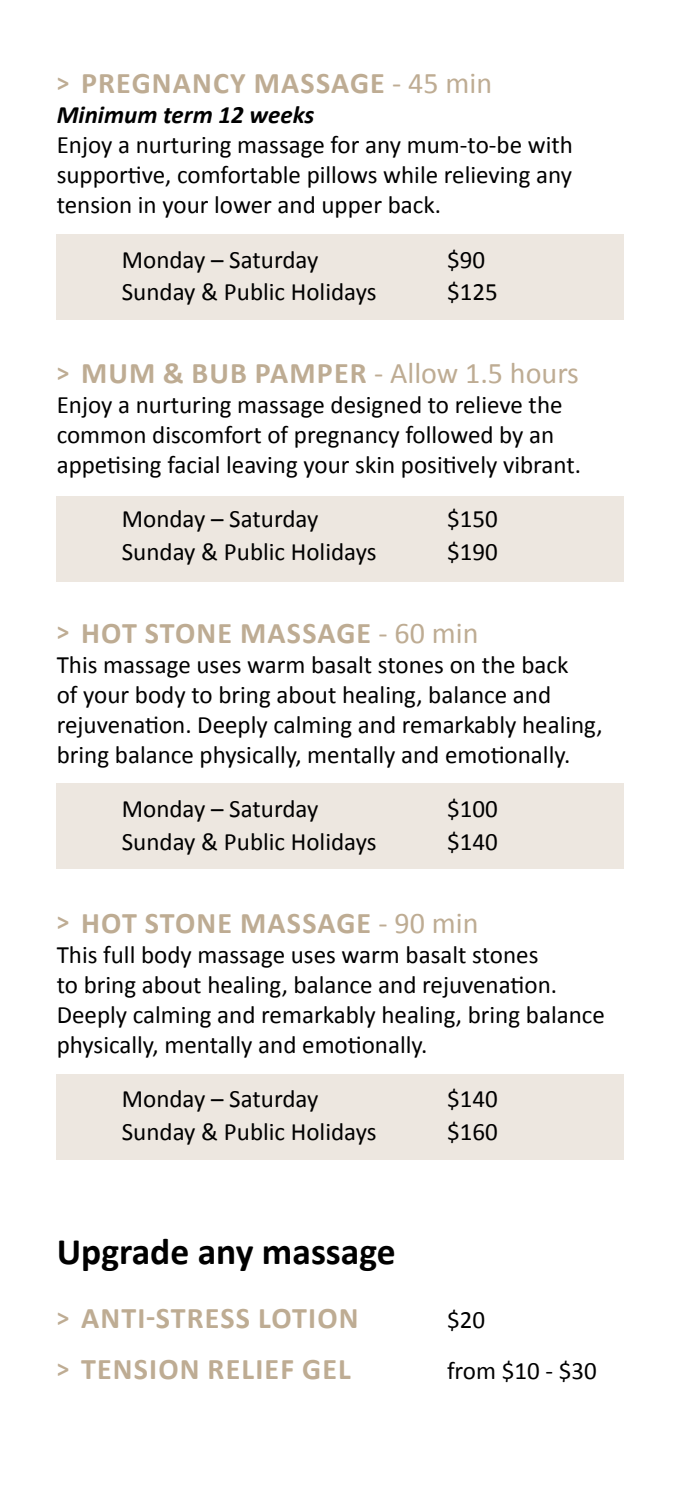
<style>
.page{position:relative;width:695px;height:1489px;background:#fff}
.page>*{position:absolute;margin:0;border:0;box-sizing:border-box;transform-origin:0 0}
.t1{font:700 37.5px "Calibri";color:#000}
.t2{font:700 30px "Calibri";letter-spacing:.04em;color:#beac93}
.t3{font:30px "Calibri";color:#beac93}
.t4{font:25px/30px "Calibri";color:#000}
.t5{font:italic 700 25px "Calibri";color:#000}
.s1{font-size:25px}
.s2{font-weight:400}
.s3{font-weight:700;font-size:25px}
.s4{font-weight:700}
</style>
<div class="page">
<div style="left:57px;top:234px;width:567px;height:85px;background:#ede7e0"></div>
<div style="left:57px;top:496px;width:567px;height:85px;background:#ede7e0"></div>
<div style="left:57px;top:783px;width:567px;height:85px;background:#ede7e0"></div>
<div style="left:57px;top:1074px;width:567px;height:85px;background:#ede7e0"></div>
<p class="t2" style="left:57px;top:64px;width:437px"><span class="s1">&gt;</span> PREGNANCY MASSAGE <span class="s2">- 45 min</span></p>
<p class="t5" style="left:57px;top:99px;width:259px">Minimum term 12 weeks</p>
<p class="t4" style="left:57px;top:130px;width:517px;text-align:justify">Enjoy a nurturing massage for any mum-to-be with supportive, comfortable pillows while relieving any tension in your lower and upper back.</p>
<p class="t4" style="left:122px;top:244px;width:198px">Monday – Saturday</p>
<p class="t4" style="left:447px;top:244px;width:40px">$90</p>
<p class="t4" style="left:122px;top:277px;width:256px">Sunday &amp; Public Holidays</p>
<p class="t4" style="left:447px;top:277px;width:52px">$125</p>
<p class="t3" style="left:57px;top:354px;width:523px"><span class="s3">&gt;</span> <span class="s4">MUM &amp; BUB PAMPER</span> - Allow 1.5 hours</p>
<p class="t4" style="left:57px;top:390px;width:525px">Enjoy a nurturing massage designed to relieve the common discomfort of pregnancy followed by an appetising facial leaving your skin positively vibrant.</p>
<p class="t4" style="left:122px;top:504px;width:198px">Monday – Saturday</p>
<p class="t4" style="left:447px;top:504px;width:52px">$150</p>
<p class="t4" style="left:122px;top:536px;width:256px">Sunday &amp; Public Holidays</p>
<p class="t4" style="left:447px;top:536px;width:52px">$190</p>
<p class="t2" style="left:57px;top:613px;width:423px"><span class="s1">&gt;</span> HOT STONE MASSAGE <span class="s2">- 60 min</span></p>
<p class="t4" style="left:57px;top:649px;width:547px">This massage uses warm basalt stones on the back<br>of your body to bring about healing, balance and rejuvenation. Deeply calming and remarkably healing, bring balance physically, mentally and emotionally.</p>
<p class="t4" style="left:122px;top:793px;width:198px">Monday – Saturday</p>
<p class="t4" style="left:447px;top:793px;width:52px">$100</p>
<p class="t4" style="left:122px;top:826px;width:256px">Sunday &amp; Public Holidays</p>
<p class="t4" style="left:447px;top:826px;width:52px">$140</p>
<p class="t2" style="left:57px;top:903px;width:423px"><span class="s1">&gt;</span> HOT STONE MASSAGE <span class="s2">- 90 min</span></p>
<p class="t4" style="left:57px;top:939px;width:549px">This full body massage uses warm basalt stones<br>to bring about healing, balance and rejuvenation.<br>Deeply calming and remarkably healing, bring balance physically, mentally and emotionally.</p>
<p class="t4" style="left:122px;top:1083px;width:198px">Monday – Saturday</p>
<p class="t4" style="left:447px;top:1083px;width:52px">$140</p>
<p class="t4" style="left:122px;top:1116px;width:256px">Sunday &amp; Public Holidays</p>
<p class="t4" style="left:447px;top:1116px;width:52px">$160</p>
<h1 class="t1" style="left:57px;top:1227px;width:340px">Upgrade any massage</h1>
<p class="t2" style="left:57px;top:1298px;width:303px"><span class="s1">&gt;</span> ANTI-STRESS LOTION</p>
<p class="t4" style="left:447px;top:1304px;width:40px">$20</p>
<p class="t2" style="left:57px;top:1349px;width:296px"><span class="s1">&gt;</span> TENSION RELIEF GEL</p>
<p class="t4" style="left:447px;top:1355px;width:151px">from $10 - $30</p>
</div>
